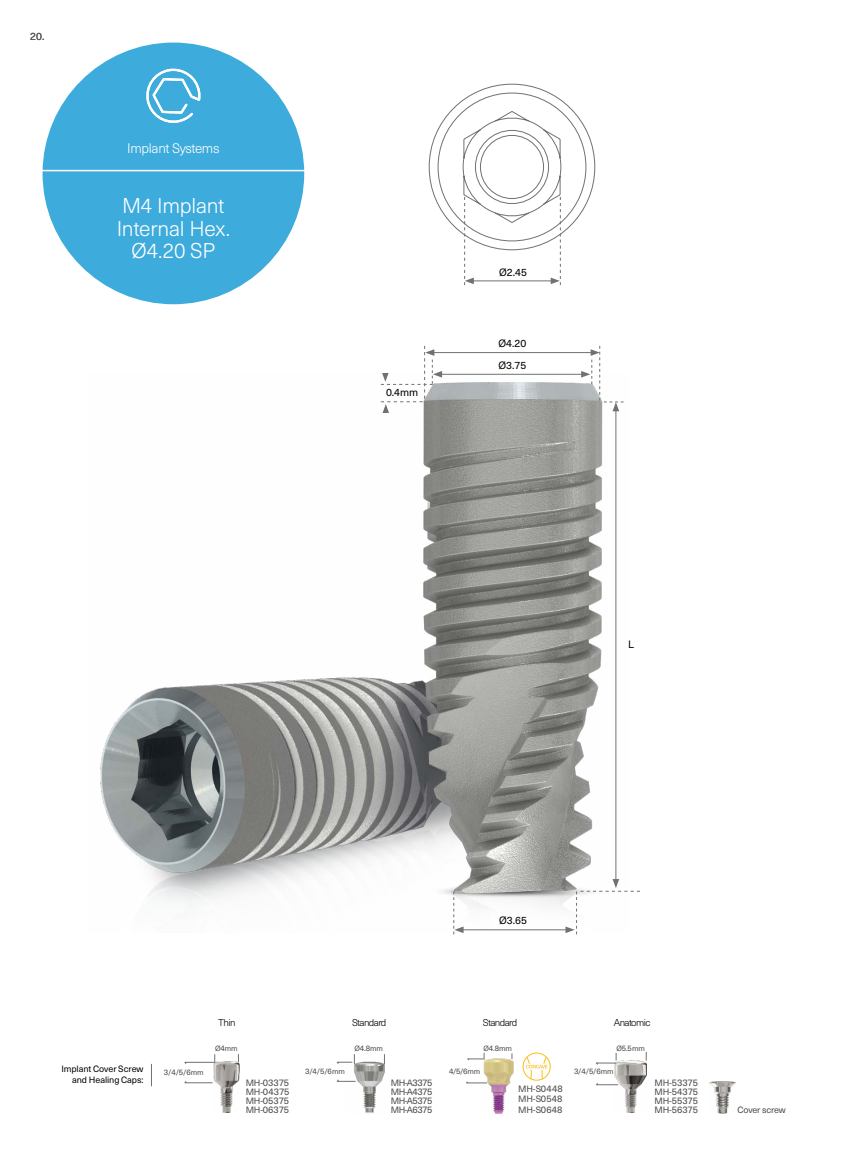
<style>
.page{position:relative;width:851px;height:1149px;background:#fff}
.page>*{position:absolute;margin:0;border:0;box-sizing:border-box;transform-origin:0 0}
.t1{font:300 21px/22.5px "Neue Haas Unica W1 G";letter-spacing:-.015em;color:#fff;text-align:center}
.t2{font:300 13.5px "Neue Haas Unica W1 G";letter-spacing:-.025em;color:#fff}
.t3{font:10.5px/22.4px "Neue Haas Unica W1 G";color:#000}
.t4{font:10.5px "Neue Haas Unica W1 G";color:#58585a}
.t5{font:300 9.75px "Neue Haas Unica W1 G";letter-spacing:-.06em;color:#000}
.t6{font:9.45px/9px "Neue Haas Unica W1 G";letter-spacing:-.01em;color:#4b4b4d;text-align:justify}
.t7{font:9px/9px "Neue Haas Unica W1 G";letter-spacing:-.025em;color:#4b4b4d;text-align:justify}
.t8{font:9px/10.5px "Neue Haas Unica W1 G";letter-spacing:-.005em;color:#000;text-align:right}
.t9{font:7.5px "Neue Haas Unica W1 G";letter-spacing:-.02em;color:#4b4b4d}
.s1{font-size:7.8px}
.s2{font-size:9px}
.s3{font-size:9.45px}
</style>
<div class="page">
<div style="left:43px;top:43px;width:261px;height:261px;background:#3eabdd;border-radius:50%"></div>
<hr style="left:35px;top:170px;width:270px;height:1px;background:#fff">
<svg style="left:146px;top:68px;width:55px;height:55px"></svg>
<img style="left:100px;top:372px;width:524px;height:560px">
<hr style="left:615px;top:409px;width:1px;height:472px;background:#707172">
<hr style="left:432px;top:352px;width:161px;height:1px;background:#707172">
<hr style="left:439px;top:374px;width:144px;height:1px;background:#707172">
<hr style="left:461px;top:929px;width:107px;height:1px;background:#707172">
<svg style="left:453px;top:891px;width:10px;height:43px"></svg>
<svg style="left:581px;top:346px;width:42px;height:65px"></svg>
<svg style="left:565px;top:878px;width:75px;height:56px"></svg>
<svg style="left:381px;top:346px;width:61px;height:69px"></svg>
<svg style="left:428px;top:84px;width:167px;height:201px"></svg>
<div style="left:475px;top:130px;width:73px;height:74px;border:1px solid #707172;border-radius:50%"></div>
<img style="left:709px;top:1081px;width:26px;height:32px">
<svg style="left:151px;top:1063px;width:1px;height:22px"></svg>
<img style="left:213px;top:1061px;width:26px;height:51px">
<hr style="left:184px;top:1061px;width:31px;height:1px;background:#707172">
<svg style="left:184px;top:1081px;width:28px;height:2px"></svg>
<img style="left:615px;top:1060px;width:31px;height:52px">
<svg style="left:596px;top:1082px;width:22px;height:3px"></svg>
<svg style="left:596px;top:1053px;width:20px;height:11px"></svg>
<img style="left:346px;top:1061px;width:38px;height:52px">
<svg style="left:337px;top:1054px;width:18px;height:10px"></svg>
<svg style="left:337px;top:1078px;width:18px;height:3px"></svg>
<img style="left:481px;top:1055px;width:32px;height:59px">
<svg style="left:467px;top:1052px;width:18px;height:8px"></svg>
<svg style="left:466px;top:1080px;width:21px;height:3px"></svg>
<svg style="left:523px;top:1052px;width:27px;height:27px"></svg>
<div style="left:522px;top:1052px;width:28px;height:28px;border:1px solid #fbbd1a;border-radius:50%"></div>
<svg style="left:525px;top:1055px;width:23px;height:24px"></svg>
<p class="t4" style="left:30px;top:29px;width:16px">20.</p>
<h2 class="t2" style="left:127px;top:138px;width:94px">Implant Systems</h2>
<h1 class="t1" style="left:117px;top:193px;width:115px">M4 Implant<br>Internal Hex.<br>Ø4.20 SP</h1>
<p class="t3" style="left:386px;top:380px;width:34px">0.4mm</p>
<p class="t3" style="left:499px;top:261px;width:29px">Ø2.45</p>
<p class="t3" style="left:498px;top:331px;width:29px">Ø4.20<br>Ø3.75</p>
<p class="t3" style="left:628px;top:632px;width:7px">L</p>
<p class="t3" style="left:499px;top:907px;width:29px">Ø3.65</p>
<p class="t8" style="left:61px;top:1062px;width:84px">Implant Cover Screw and Healing Caps:</p>
<p class="t9" style="left:164px;top:1066px;width:41px"><span class="s1">3</span>/<span class="s1">4</span>/<span class="s1">5</span>/<span class="s1">6</span>mm</p>
<p class="t5" style="left:218px;top:1014px;width:19px">Thin</p>
<p class="t5" style="left:352px;top:1014px;width:36px">Standard</p>
<p class="t5" style="left:483px;top:1014px;width:36px">Standard</p>
<p class="t5" style="left:613px;top:1014px;width:38px">Anatomic</p>
<p class="t9" style="left:215px;top:1042px;width:24px">Ø<span class="s1">4</span>mm</p>
<p class="t6" style="left:246px;top:1077px;width:45px"><span class="s2">MH-</span>03375<br><span class="s2">MH-</span>04375<br><span class="s2">MH-</span>05375<br><span class="s2">MH-</span>06375</p>
<p class="t9" style="left:305px;top:1065px;width:41px"><span class="s1">3</span>/<span class="s1">4</span>/<span class="s1">5</span>/<span class="s1">6</span>mm</p>
<p class="t9" style="left:483px;top:1042px;width:30px">Ø<span class="s1">4</span>.<span class="s1">8</span>mm</p>
<p class="t9" style="left:354px;top:1042px;width:30px">Ø<span class="s1">4</span>.<span class="s1">8</span>mm</p>
<p class="t9" style="left:616px;top:1042px;width:30px">Ø<span class="s1">5</span>.<span class="s1">5</span>mm</p>
<p class="t9" style="left:449px;top:1065px;width:33px"><span class="s1">4</span>/<span class="s1">5</span>/<span class="s1">6</span>mm</p>
<p class="t7" style="left:391px;top:1076px;width:43px">MH-A<span class="s3">3375<br></span>MH-A<span class="s3">4375<br></span>MH-A<span class="s3">5375<br></span>MH-A<span class="s3">6375</span></p>
<p class="t7" style="left:518px;top:1082px;width:46px;line-height:10.5px">MH-S<span class="s3">0448<br></span>MH-S<span class="s3">0548<br></span>MH-S<span class="s3">0648</span></p>
<p class="t9" style="left:574px;top:1065px;width:41px"><span class="s1">3</span>/<span class="s1">4</span>/<span class="s1">5</span>/<span class="s1">6</span>mm</p>
<p class="t6" style="left:654px;top:1076px;width:45px"><span class="s2">MH-</span>53375<br><span class="s2">MH-</span>54375<br><span class="s2">MH-</span>55375<br><span class="s2">MH-</span>56375</p>
<p class="t7" style="left:737px;top:1104px;width:50px">Cover screw</p>
</div>
